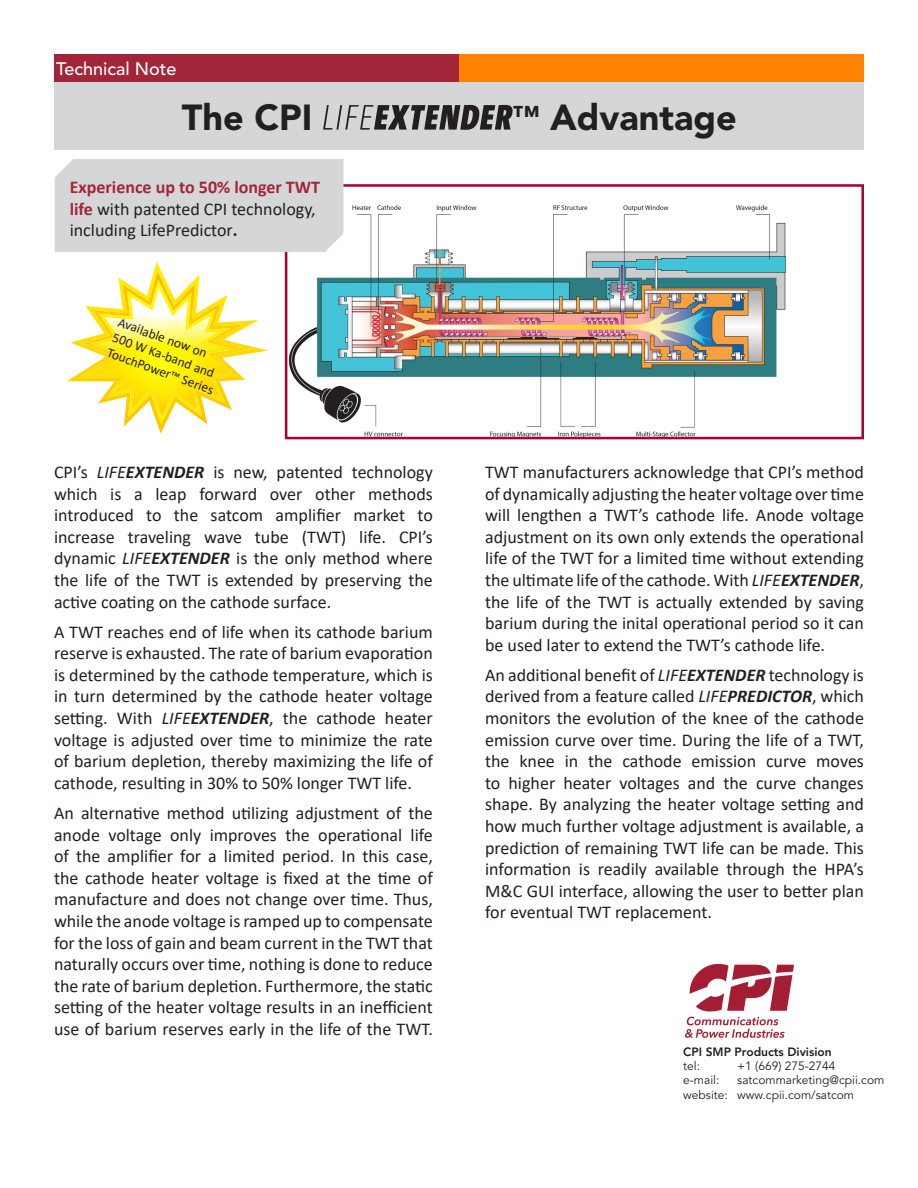
<style>
.page{position:relative;width:918px;height:1188px;background:#fff}
.page>*{position:absolute;margin:0;border:0;box-sizing:border-box;transform-origin:0 0}
.t1{font:900 36px "Avenir LT Pro";color:#231f20}
.t2{font:18px/21.6px "Calibri";color:#231f20;text-align:justify}
.t3{font:500 18px "Avenir LT Pro";color:#fff}
.t4{font:13.5px/16.2px "Calibri";color:#231f20}
.t5{font:12px "Avenir LT Pro";color:#231f20}
.t6{font:800 12px "Avenir LT Pro";color:#231f20}
.s1{font-size:27px}
.s2{font-weight:700;color:#a32638}
.s3{font-weight:700}
.s4{font-style:italic}
.s5{font-weight:700;font-style:italic}
</style>
<div class="page">
<img style="left:289px;top:205px;width:497px;height:230px">
<div style="left:285px;top:184px;width:579px;height:255px;border:3px solid #a90332"></div>
<div style="left:55px;top:54px;width:809px;height:95px;background:#d5d6d8"></div>
<svg style="left:323px;top:105px;width:190px;height:25px"></svg>
<div style="left:300px;top:54px;width:564px;height:28px;background:#ff8300"></div>
<div style="left:55px;top:54px;width:404px;height:28px;background:#a32638"></div>
<div style="left:54px;top:159px;width:290px;height:94px;background:#d5d6d8"></div>
<img style="left:686px;top:965px;width:107px;height:73px">
<svg style="left:67px;top:262px;width:201px;height:172px"></svg>
<img style="left:127px;top:297px;width:13px;height:48px">
<img style="left:153px;top:288px;width:14px;height:54px">
<img style="left:180px;top:300px;width:13px;height:45px">
<img style="left:140px;top:303px;width:14px;height:40px">
<img style="left:167px;top:304px;width:13px;height:39px">
<img style="left:100px;top:317px;width:27px;height:32px">
<img style="left:193px;top:316px;width:27px;height:34px">
<p class="t3" style="left:56px;top:58px;width:122px">Technical Note</p>
<p class="t1" style="left:182px;top:95px;width:132px">The CPI</p>
<p class="t1" style="left:513px;top:95px;width:226px"><span class="s1">™</span> Advantage</p>
<p class="t2" style="left:70px;top:176px;width:252px;text-align:left"><span class="s2">Experience up to 50% longer TWT life</span> with patented CPI technology, including LifePredictor<span class="s3">.</span></p>
<p class="t4" style="left:122px;top:314px;width:95px;rotate:20deg">Available now on</p>
<p class="t4" style="left:116px;top:329px;width:114px;rotate:20deg">500 W Ka-band and<br>TouchPower™ Series</p>
<p class="t2" style="left:54px;top:461px;width:380px">CPI’s <span class="s4">LIFE</span><span class="s5">EXTENDER</span> is new, patented technology which is a leap forward over other methods introduced to the satcom amplifier market to increase traveling wave tube (TWT) life. CPI’s dynamic <span class="s4">LIFE</span><span class="s5">EXTENDER</span> is the only method where the life of the TWT is extended by preserving the active coating on the cathode surface.</p>
<p class="t2" style="left:54px;top:620px;width:380px">A TWT reaches end of life when its cathode barium reserve is exhausted. The rate of barium evaporation is determined by the cathode temperature, which is in turn determined by the cathode heater voltage setting. With <span class="s4">LIFE</span><span class="s5">EXTENDER</span>, the cathode heater voltage is adjusted over time to minimize the rate of barium depletion, thereby maximizing the life of cathode, resulting in 30% to 50% longer TWT life.</p>
<p class="t2" style="left:54px;top:802px;width:380px">An alternative method utilizing adjustment of the anode voltage only improves the operational life of the amplifier for a limited period. In this case, the cathode heater voltage is fixed at the time of manufacture and does not change over time. Thus, while the anode voltage is ramped up to compensate for the loss of gain and beam current in the TWT that naturally occurs over time, nothing is done to reduce the rate of barium depletion. Furthermore, the static setting of the heater voltage results in an inefficient use of barium reserves early in the life of the TWT.</p>
<p class="t2" style="left:485px;top:461px;width:380px">TWT manufacturers acknowledge that CPI’s method of dynamically adjusting the heater voltage over time will lengthen a TWT’s cathode life. Anode voltage adjustment on its own only extends the operational life of the TWT for a limited time without extending the ultimate life of the cathode. With <span class="s4">LIFE</span><span class="s5">EXTENDER</span>, the life of the TWT is actually extended by saving barium during the inital operational period so it can be used later to extend the TWT’s cathode life.</p>
<p class="t2" style="left:485px;top:664px;width:380px">An additional benefit of <span class="s4">LIFE</span><span class="s5">EXTENDER</span> technology is derived from a feature called <span class="s4">LIFE</span><span class="s5">PREDICTOR</span>, which monitors the evolution of the knee of the cathode emission curve over time. During the life of a TWT, the knee in the cathode emission curve moves to higher heater voltages and the curve changes shape. By analyzing the heater voltage setting and how much further voltage adjustment is available, a prediction of remaining TWT life can be made. This information is readily available through the HPA’s M&amp;C GUI interface, allowing the user to better plan for eventual TWT replacement.</p>
<p class="t6" style="left:683px;top:1044px;width:150px">CPI SMP Products Division</p>
<p class="t5" style="left:683px;top:1059px;width:18px">tel:</p>
<p class="t5" style="left:737px;top:1059px;width:100px">+1 (669) 275-2744</p>
<p class="t5" style="left:683px;top:1073px;width:38px">e-mail:</p>
<p class="t5" style="left:737px;top:1073px;width:149px">satcommarketing@cpii.com</p>
<p class="t5" style="left:683px;top:1088px;width:172px">website: www.cpii.com/satcom</p>
</div>
